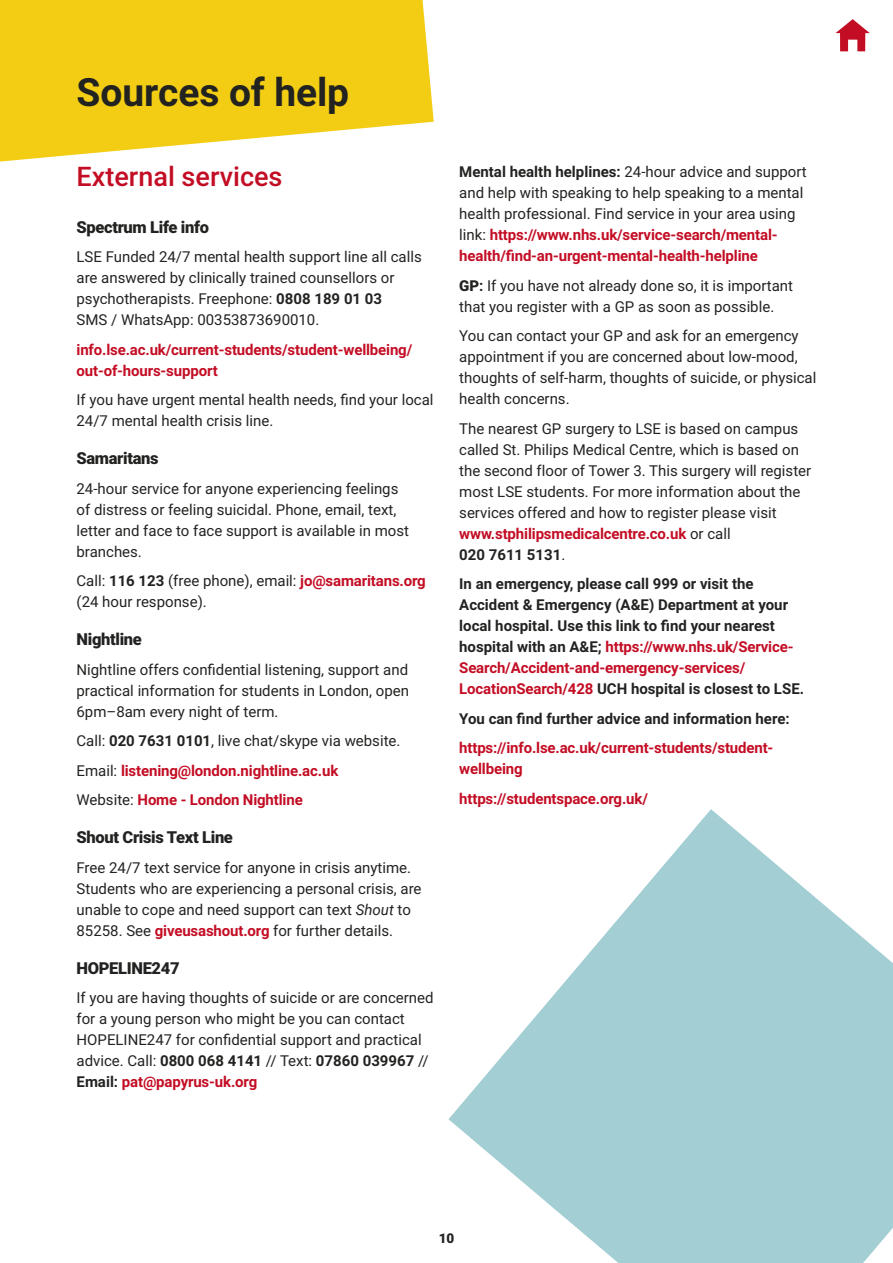
<style>
.page{position:relative;width:893px;height:1263px;background:#fff}
.page>*{position:absolute;margin:0;border:0;box-sizing:border-box;transform-origin:0 0}
.t1{font:700 39px "Roboto";letter-spacing:-.005em;color:#222221}
.t2{font:500 27px "Roboto";color:#c30d24}
.t3{font:900 16.5px "Roboto";letter-spacing:-.02em;color:#222221}
.t4{font:15px/21px "Roboto";color:#222221}
.t5{font:700 15px/21px "Roboto";color:#222221}
.t6{font:700 15px/21px "Roboto";letter-spacing:-.01em;color:#c30d24}
.t7{font:900 13.5px "Roboto";color:#222221}
.s1{font-weight:700}
.s2{font-weight:700;color:#c30d24}
.s3{font-weight:400;color:#222221}
.s4{color:#222221}
.s5{font-style:italic}
.s6{font-weight:900}
.s7{color:#c30d24}
</style>
<div class="page">
<svg style="left:0;top:0;width:434px;height:162px;fill:#f2cd13"></svg>
<svg style="left:448px;top:809px;width:445px;height:454px;fill:#a2ced4"></svg>
<svg style="left:836px;top:19px;width:34px;height:32px"></svg>
<h1 class="t1" style="left:77px;top:65px;width:274px">Sources of help</h1>
<h2 class="t2" style="left:77px;top:158px;width:208px">External services</h2>
<p class="t3" style="left:77px;top:215px;width:134px">Spectrum Life info</p>
<p class="t4" style="left:77px;top:246px;width:347px">LSE Funded 24/7 mental health support line all calls are answered by clinically trained counsellors or psychotherapists. Freephone: <span class="s1">0808 189 01 03<br></span>SMS / WhatsApp: 00353873690010.</p>
<p class="t6" style="left:77px;top:338px;width:337px">info.lse.ac.uk/current-students/student-wellbeing/ out-of-hours-support</p>
<p class="t4" style="left:77px;top:389px;width:359px">If you have urgent mental health needs, find your local<br>24/7 mental health crisis line.</p>
<p class="t3" style="left:77px;top:447px;width:84px">Samaritans</p>
<p class="t4" style="left:77px;top:477px;width:334px">24-hour service for anyone experiencing feelings of distress or feeling suicidal. Phone, email, text, letter and face to face support is available in most branches.</p>
<p class="t4" style="left:77px;top:570px;width:351px">Call: <span class="s1">116 123</span> (free phone), email: <span class="s2">jo@samaritans.org </span>(24 hour response).</p>
<p class="t3" style="left:77px;top:628px;width:67px">Nightline</p>
<p class="t4" style="left:77px;top:658px;width:334px;text-align:justify">Nightline offers confidential listening, support and practical information for students in London, open 6pm–8am every night of term.</p>
<p class="t6" style="left:77px;top:725px;width:325px;line-height:29.5px"><span class="s3">Call:</span> <span class="s4">020 7631 0101</span><span class="s3">, live chat/skype via website.<br>Email:</span> listening@london.nightline.ac.uk<br><span class="s3">Website:</span> Home - London Nightline</p>
<p class="t3" style="left:77px;top:826px;width:158px">Shout Crisis Text Line</p>
<p class="t4" style="left:77px;top:856px;width:347px">Free 24/7 text service for anyone in crisis anytime.<br>Students who are experiencing a personal crisis, are unable to cope and need support can text <span class="s5">Shout</span> to 85258. See <span class="s2">giveusashout.org</span> for further details.</p>
<p class="t3" style="left:77px;top:956px;width:105px">HOPELINE247</p>
<p class="t4" style="left:77px;top:987px;width:358px">If you are having thoughts of suicide or are concerned for a young person who might be you can contact HOPELINE247 for confidential support and practical advice. Call: <span class="s1">0800 068 4141</span> // Text: <span class="s1">07860 039967</span> // <span class="s1">Email:</span> <span class="s2">pat@papyrus-uk.org</span></p>
<p class="t4" style="left:459px;top:161px;width:349px"><span class="s1">Mental health helplines:</span> 24-hour advice and support and help with speaking to help speaking to a mental health professional. Find service in your area using link: <span class="s2">https://www.nhs.uk/service-search/mental&shy;health/find-an-urgent-mental-health-helpline</span></p>
<p class="t4" style="left:459px;top:274px;width:335px"><span class="s6">GP</span><span class="s1">:</span> If you have not already done so, it is important that you register with a GP as soon as possible.</p>
<p class="t4" style="left:459px;top:325px;width:359px">You can contact your GP and ask for an emergency appointment if you are concerned about low-mood, thoughts of self-harm, thoughts of suicide, or physical health concerns.</p>
<p class="t4" style="left:459px;top:417px;width:354px">The nearest GP surgery to LSE is based on campus called St. Philips Medical Centre, which is based on the second floor of Tower 3. This surgery will register most LSE students. For more information about the services offered and how to register please visit <span class="s2">www.stphilipsmedicalcentre.co.uk</span> or call<br><span class="s1">020 7611 5131</span>.</p>
<p class="t5" style="left:459px;top:573px;width:346px">In an emergency, please call 999 or visit the Accident &amp; Emergency (A&amp;E) Department at your local hospital. Use this link to find your nearest hospital with an A&amp;E; <span class="s7">https://www.nhs.uk/Service-Search/Accident-and-emergency-services/ LocationSearch/428</span> UCH hospital is closest to LSE.</p>
<p class="t5" style="left:459px;top:707px;width:332px">You can find further advice and information here:</p>
<p class="t6" style="left:459px;top:737px;width:316px">https://info.lse.ac.uk/current-students/student&shy;wellbeing</p>
<p class="t6" style="left:459px;top:787px;width:190px">https://studentspace.org.uk/</p>
<p class="t7" style="left:439px;top:1229px;width:17px">10</p>
</div>
